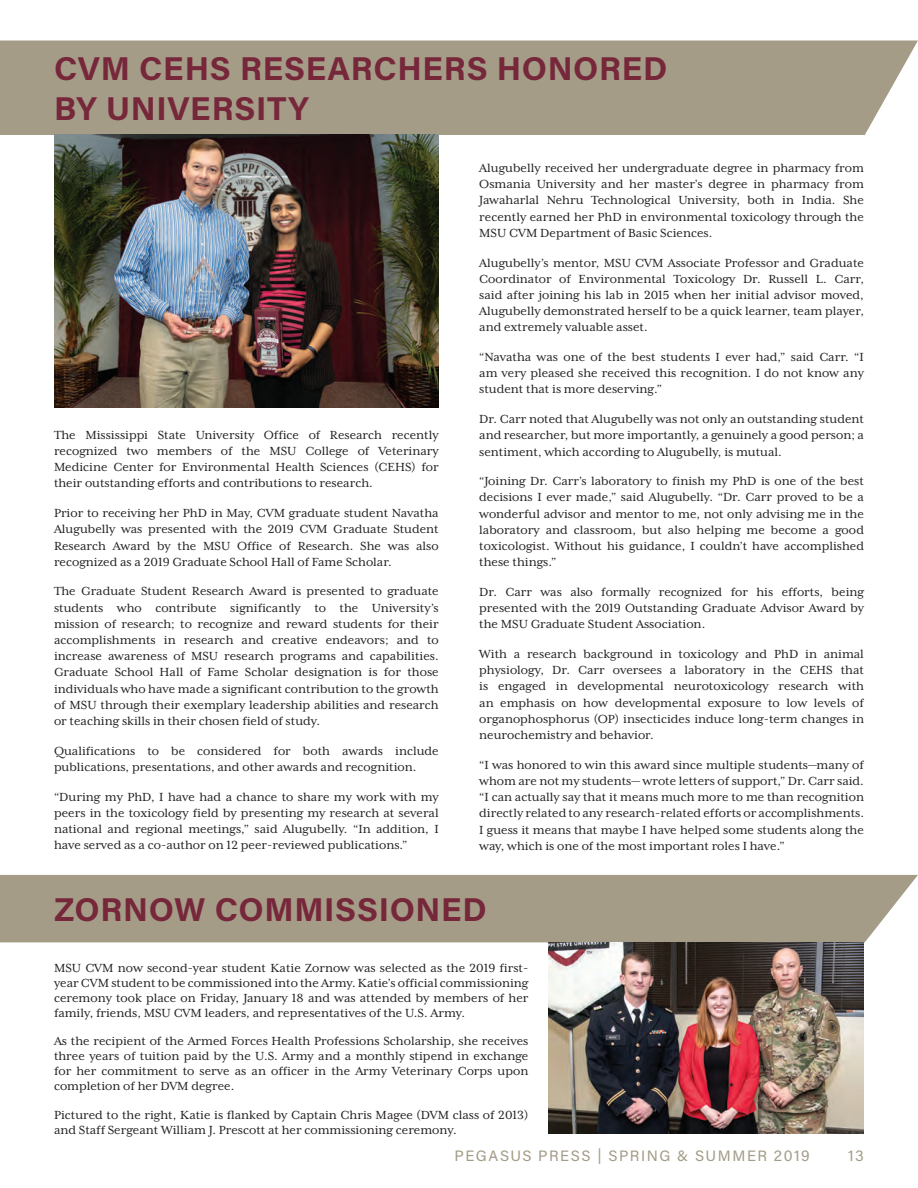
<style>
.page{position:relative;width:918px;height:1188px;background:#fff}
.page>*{position:absolute;margin:0;border:0;box-sizing:border-box;transform-origin:0 0}
.t1{font:700 33px/39.6px "Acumin Pro";letter-spacing:.02em;color:#76273a}
.t2{font:15px "Acumin Pro";letter-spacing:.1em;color:#a49c87}
.t3{font:13.5px/16.2px "Mrs Eaves XL Serif OT";color:#231f20;text-align:justify}
</style>
<div class="page">
<div style="left:0;top:40px;width:918px;height:95px;background:#a49c87"></div>
<img style="left:54px;top:134px;width:385px;height:274px">
<div style="left:0;top:875px;width:918px;height:67px;background:#a49c87"></div>
<img style="left:549px;top:942px;width:315px;height:192px">
<h1 class="t1" style="left:54px;top:47px;width:615px">CVM CEHS RESEARCHERS HONORED<br>BY UNIVERSITY</h1>
<p class="t3" style="left:54px;top:427px;width:386px">The Mississippi State University Office of Research recently recognized two members of the MSU College of Veterinary Medicine Center for Environmental Health Sciences (CEHS) for their outstanding efforts and contributions to research.</p>
<p class="t3" style="left:54px;top:505px;width:386px">Prior to receiving her PhD in May, CVM graduate student Navatha Alugubelly was presented with the 2019 CVM Graduate Student Research Award by the MSU Office of Research. She was also recognized as a 2019 Graduate School Hall of Fame Scholar.</p>
<p class="t3" style="left:54px;top:583px;width:386px">The Graduate Student Research Award is presented to graduate students who contribute significantly to the University’s mission of research; to recognize and reward students for their accomplishments in research and creative endeavors; and to increase awareness of MSU research programs and capabilities.<br>Graduate School Hall of Fame Scholar designation is for those individuals who have made a significant contribution to the growth of MSU through their exemplary leadership abilities and research or teaching skills in their chosen field of study.</p>
<p class="t3" style="left:54px;top:743px;width:386px">Qualifications to be considered for both awards include publications, presentations, and other awards and recognition.</p>
<p class="t3" style="left:54px;top:788px;width:386px">“During my PhD, I have had a chance to share my work with my peers in the toxicology field by presenting my research at several national and regional meetings,” said Alugubelly. “In addition, I have served as a co-author on 12 peer-reviewed publications.”</p>
<p class="t3" style="left:479px;top:160px;width:386px">Alugubelly received her undergraduate degree in pharmacy from Osmania University and her master’s degree in pharmacy from Jawaharlal Nehru Technological University, both in India. She recently earned her PhD in environmental toxicology through the MSU CVM Department of Basic Sciences.</p>
<p class="t3" style="left:479px;top:254px;width:386px">Alugubelly’s mentor, MSU CVM Associate Professor and Graduate Coordinator of Environmental Toxicology Dr. Russell L. Carr, said after joining his lab in 2015 when her initial advisor moved, Alugubelly demonstrated herself to be a quick learner, team player, and extremely valuable asset.</p>
<p class="t3" style="left:479px;top:349px;width:386px">“Navatha was one of the best students I ever had,” said Carr. “I am very pleased she received this recognition. I do not know any student that is more deserving.”</p>
<p class="t3" style="left:479px;top:411px;width:386px">Dr. Carr noted that Alugubelly was not only an outstanding student and researcher, but more importantly, a genuinely a good person; a sentiment, which according to Alugubelly, is mutual.</p>
<p class="t3" style="left:479px;top:473px;width:386px">“Joining Dr. Carr’s laboratory to finish my PhD is one of the best decisions I ever made,” said Alugubelly. “Dr. Carr proved to be a wonderful advisor and mentor to me, not only advising me in the laboratory and classroom, but also helping me become a good toxicologist. Without his guidance, I couldn’t have accomplished these things.”</p>
<p class="t3" style="left:479px;top:584px;width:386px">Dr. Carr was also formally recognized for his efforts, being presented with the 2019 Outstanding Graduate Advisor Award by the MSU Graduate Student Association.</p>
<p class="t3" style="left:479px;top:646px;width:386px">With a research background in toxicology and PhD in animal physiology, Dr. Carr oversees a laboratory in the CEHS that is engaged in developmental neurotoxicology research with an emphasis on how developmental exposure to low levels of organophosphorus (OP) insecticides induce long-term changes in neurochemistry and behavior.</p>
<p class="t3" style="left:479px;top:757px;width:386px">“I was honored to win this award since multiple students—many of whom are not my students— wrote letters of support,” Dr. Carr said. “I can actually say that it means much more to me than recognition directly related to any research-related efforts or accomplishments.<br>I guess it means that maybe I have helped some students along the way, which is one of the most important roles I have.”</p>
<h1 class="t1" style="left:54px;top:888px;width:434px">ZORNOW COMMISSIONED</h1>
<p class="t3" style="left:54px;top:960px;width:476px;line-height:15px">MSU CVM now second-year student Katie Zornow was selected as the 2019 first&shy;year CVM student to be commissioned into the Army. Katie’s official commissioning ceremony took place on Friday, January 18 and was attended by members of her family, friends, MSU CVM leaders, and representatives of the U.S. Army.</p>
<p class="t3" style="left:54px;top:1034px;width:476px;line-height:15px">As the recipient of the Armed Forces Health Professions Scholarship, she receives three years of tuition paid by the U.S. Army and a monthly stipend in exchange for her commitment to serve as an officer in the Army Veterinary Corps upon completion of her DVM degree.</p>
<p class="t3" style="left:54px;top:1107px;width:476px;line-height:15px">Pictured to the right, Katie is flanked by Captain Chris Magee (DVM class of 2013) and Staff Sergeant William J. Prescott at her commissioning ceremony.</p>
<p class="t2" style="left:455px;top:1145px;width:357px">PEGASUS PRESS | SPRING &amp; SUMMER 2019</p>
<p class="t2" style="left:848px;top:1145px;width:17px">13</p>
</div>
